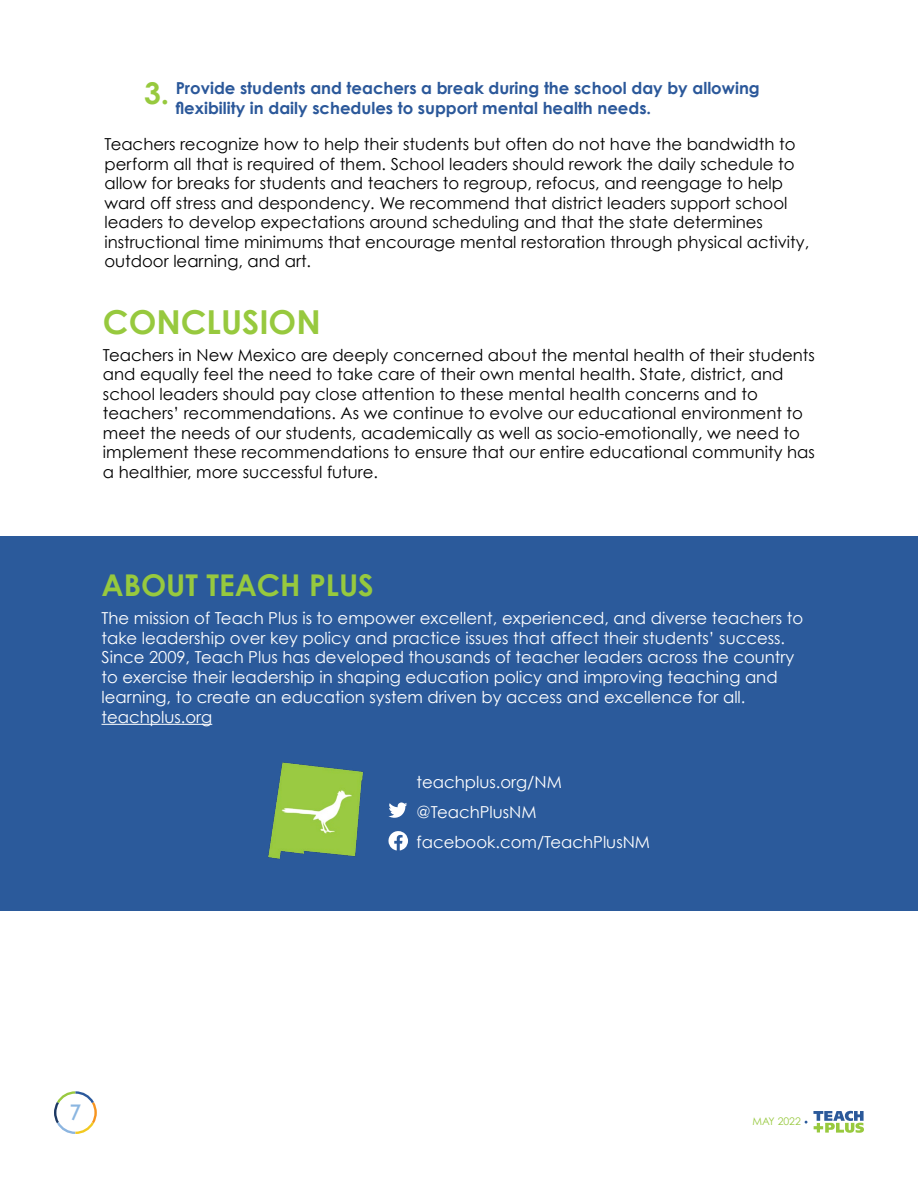
<style>
.page{position:relative;width:918px;height:1188px;background:#fff}
.page>*{position:absolute;margin:0;border:0;box-sizing:border-box;transform-origin:0 0}
.t1{font:700 33px "Century Gothic";color:#97c93e}
.t2{font:700 30px "Century Gothic";color:#97c93e}
.t3{font:22.5px "Gill Sans";color:#8bb6e1}
.t4{font:16.5px/19.5px "Century Gothic";color:#000}
.t5{font:16.5px/19.8px "Century Gothic";color:#fff}
.t6{font:700 16.5px/19.8px "Century Gothic";color:#2b589a}
.t7{font:10.5px "Century Gothic";color:#98c940}
</style>
<div class="page">
<svg style="left:54px;top:1091px;width:43px;height:43px"></svg>
<svg style="left:813px;top:1111px;width:51px;height:22px"></svg>
<div style="left:0;top:536px;width:918px;height:374px;background:#2b5a9b"></div>
<hr style="left:102px;top:724px;width:110px;height:1px;background:#fff">
<img style="left:268px;top:762px;width:96px;height:97px">
<svg style="left:388px;top:802px;width:19px;height:16px"></svg>
<svg style="left:388px;top:831px;width:20px;height:19px"></svg>
<p class="t6" style="left:176px;top:78px;width:586px">Provide students and teachers a break during the school day by allowing flexibility in daily schedules to support mental health needs.</p>
<h2 class="t2" style="left:144px;top:74px;width:27px">3.</h2>
<p class="t4" style="left:104px;top:134px;width:706px">Teachers recognize how to help their students but often do not have the bandwidth to perform all that is required of them. School leaders should rework the daily schedule to allow for breaks for students and teachers to regroup, refocus, and reengage to help ward off stress and despondency. We recommend that district leaders support school leaders to develop expectations around scheduling and that the state determines instructional time minimums that encourage mental restoration through physical activity, outdoor learning, and art.</p>
<h1 class="t1" style="left:103px;top:301px;width:219px">CONCLUSION</h1>
<p class="t4" style="left:103px;top:345px;width:713px">Teachers in New Mexico are deeply concerned about the mental health of their students and equally feel the need to take care of their own mental health. State, district, and school leaders should pay close attention to these mental health concerns and to teachers’ recommendations. As we continue to evolve our educational environment to meet the needs of our students, academically as well as socio-emotionally, we need to implement these recommendations to ensure that our entire educational community has a healthier, more successful future.</p>
<h2 class="t2" style="left:102px;top:567px;width:274px">ABOUT TEACH PLUS</h2>
<p class="t5" style="left:102px;top:608px;width:703px">The mission of Teach Plus is to empower excellent, experienced, and diverse teachers to take leadership over key policy and practice issues that affect their students’ success.<br>Since 2009, Teach Plus has developed thousands of teacher leaders across the country to exercise their leadership in shaping education policy and improving teaching and learning, to create an education system driven by access and excellence for all. teachplus.org</p>
<p class="t5" style="left:417px;top:767px;width:235px;line-height:30px">teachplus.org/NM @TeachPlusNM facebook.com/TeachPlusNM</p>
<h3 class="t3" style="left:70px;top:1099px;width:13px">7</h3>
<p class="t7" style="left:752px;top:1115px;width:50px">MAY 2022</p>
</div>
